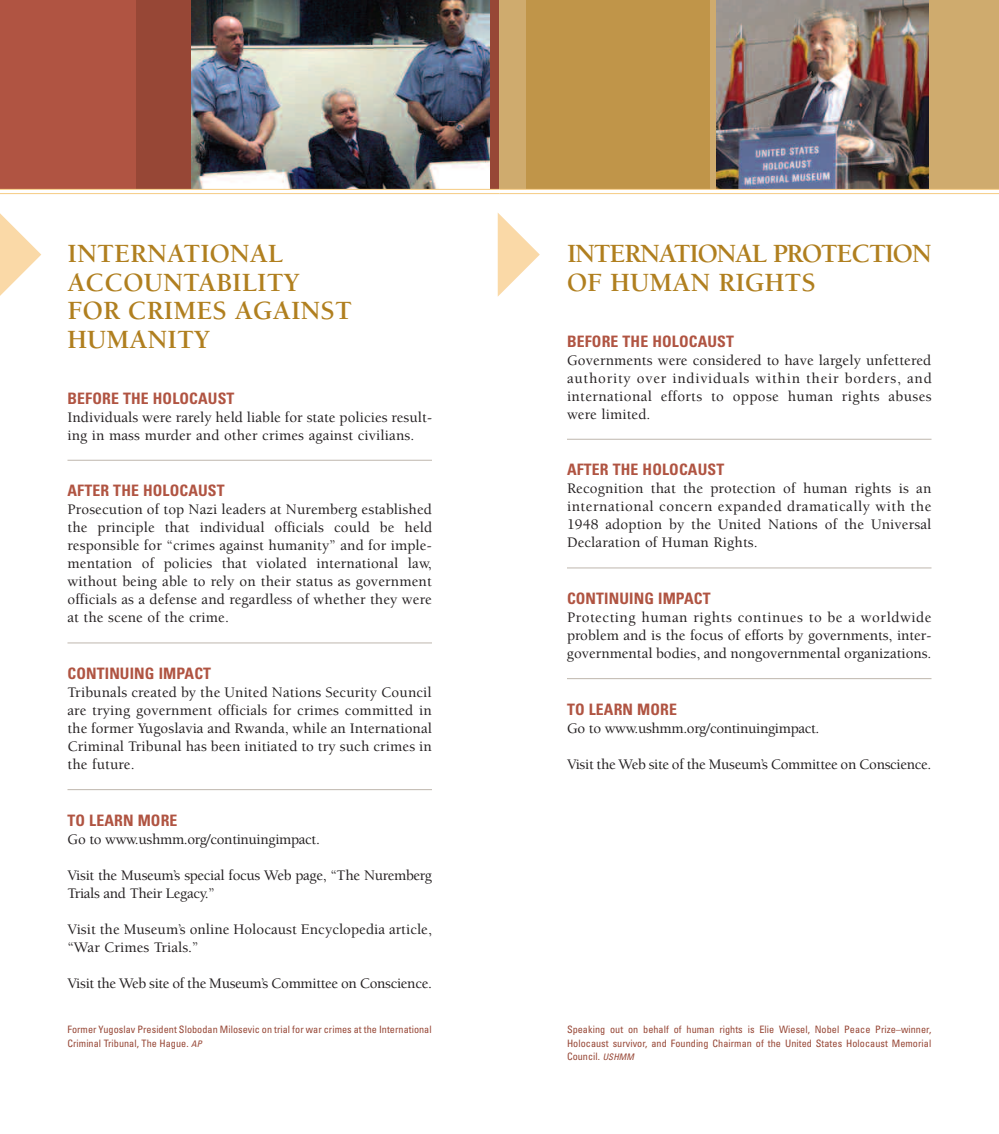
<style>
.page{position:relative;width:999px;height:1134px;background:#fff}
.page>*{position:absolute;margin:0;border:0;box-sizing:border-box;transform-origin:0 0}
.t1{font:700 27px/28.5px "Berkeley";color:#b07f1f}
.t2{font:700 27px/28.5px "Berkeley";letter-spacing:-.05em;color:#b07f1f}
.t3{font:700 condensed 15.75px "Univers";letter-spacing:.01em;color:#b05442}
.t4{font:500 15px/18px "Berkeley";letter-spacing:.005em;color:#231f20;text-align:justify}
.t5{font:500 15px/18px "Berkeley";letter-spacing:-.02em;color:#231f20}
.t6{font:condensed 10.2px/13.5px "Univers";letter-spacing:.005em;color:#974736}
.s1{font-style:italic;font-size:9px}
</style>
<div class="page">
<div style="left:0;top:0;width:252px;height:189px;background:#b05442"></div>
<div style="left:136px;top:0;width:364px;height:189px;background:#974736"></div>
<img style="left:192px;top:0;width:297px;height:189px">
<div style="left:500px;top:0;width:499px;height:189px;background:#cfab6e"></div>
<img style="left:716px;top:0;width:212px;height:189px">
<div style="left:526px;top:0;width:184px;height:189px;background:#c09549"></div>
<hr style="left:0;top:189px;width:500px;height:1px;background:#f6cb82">
<hr style="left:0;top:193px;width:500px;height:1px;background:#f6cb82">
<hr style="left:500px;top:189px;width:499px;height:1px;background:#f6cb82">
<hr style="left:500px;top:193px;width:499px;height:1px;background:#f6cb82">
<hr style="left:68px;top:460px;width:364px;height:1px;background:#beb6ad">
<hr style="left:68px;top:643px;width:364px;height:1px;background:#beb6ad">
<hr style="left:68px;top:789px;width:364px;height:1px;background:#beb6ad">
<hr style="left:567px;top:439px;width:365px;height:1px;background:#beb6ad">
<hr style="left:567px;top:568px;width:365px;height:1px;background:#beb6ad">
<hr style="left:567px;top:678px;width:365px;height:1px;background:#beb6ad">
<h1 class="t1" style="left:68px;top:242px;width:286px">INTERNATIONAL<br>ACCOUNTABILITY<br>FOR CRIMES AGAINST<br>HUMANITY</h1>
<p class="t3" style="left:68px;top:392px;width:168px">BEFORE THE HOLOCAUST</p>
<p class="t4" style="left:68px;top:409px;width:366px">Individuals were rarely held liable for state policies result&shy;ing in mass murder and other crimes against civilians.</p>
<p class="t3" style="left:68px;top:485px;width:159px">AFTER THE HOLOCAUST</p>
<p class="t4" style="left:67px;top:502px;width:366px">Prosecution of top Nazi leaders at Nuremberg established the principle that individual officials could be held responsible for “crimes against humanity” and for imple&shy;mentation of policies that violated international law, without being able to rely on their status as government officials as a defense and regardless of whether they were at the scene of the crime.</p>
<p class="t3" style="left:68px;top:668px;width:145px">CONTINUING IMPACT</p>
<p class="t4" style="left:68px;top:685px;width:366px">Tribunals created by the United Nations Security Council are trying government officials for crimes committed in the former Yugoslavia and Rwanda, while an International Criminal Tribunal has been initiated to try such crimes in the future.</p>
<p class="t3" style="left:68px;top:814px;width:112px">TO LEARN MORE</p>
<p class="t5" style="left:68px;top:831px;width:254px">Go to www.ushmm.org/continuingimpact.</p>
<p class="t5" style="left:67px;top:867px;width:366px">Visit the Museum’s special focus Web page, “The Nuremberg<br>Trials and Their Legacy.”</p>
<p class="t4" style="left:67px;top:921px;width:366px">Visit the Museum’s online Holocaust Encyclopedia article, “War Crimes Trials.”</p>
<p class="t5" style="left:67px;top:975px;width:366px">Visit the Web site of the Museum’s Committee on Conscience.</p>
<h1 class="t2" style="left:567px;top:242px;width:366px">INTERNATIONAL PROTECTION<br>OF HUMAN RIGHTS</h1>
<p class="t3" style="left:567px;top:335px;width:168px">BEFORE THE HOLOCAUST</p>
<p class="t4" style="left:567px;top:352px;width:366px">Governments were considered to have largely unfettered authority over individuals within their borders, and international efforts to oppose human rights abuses were limited.</p>
<p class="t3" style="left:567px;top:464px;width:159px">AFTER THE HOLOCAUST</p>
<p class="t4" style="left:567px;top:481px;width:366px">Recognition that the protection of human rights is an international concern expanded dramatically with the 1948 adoption by the United Nations of the Universal Declaration of Human Rights.</p>
<p class="t3" style="left:567px;top:593px;width:145px">CONTINUING IMPACT</p>
<p class="t4" style="left:567px;top:610px;width:366px">Protecting human rights continues to be a worldwide problem and is the focus of efforts by governments, inter&shy;governmental bodies, and nongovernmental organizations.</p>
<p class="t3" style="left:567px;top:703px;width:112px">TO LEARN MORE</p>
<p class="t5" style="left:567px;top:720px;width:254px">Go to www.ushmm.org/continuingimpact.</p>
<p class="t5" style="left:567px;top:756px;width:366px">Visit the Web site of the Museum’s Committee on Conscience.</p>
<p class="t6" style="left:68px;top:1024px;width:366px">Former Yugoslav President Slobodan Milosevic on trial for war crimes at the International<br>Criminal Tribunal, The Hague. <span class="s1">AP</span></p>
<p class="t6" style="left:567px;top:1024px;width:366px;text-align:justify">Speaking out on behalf of human rights is Elie Wiesel, Nobel Peace Prize–winner, Holocaust survivor, and Founding Chairman of the United States Holocaust Memorial Council. <span class="s1">USHMM</span></p>
</div>
